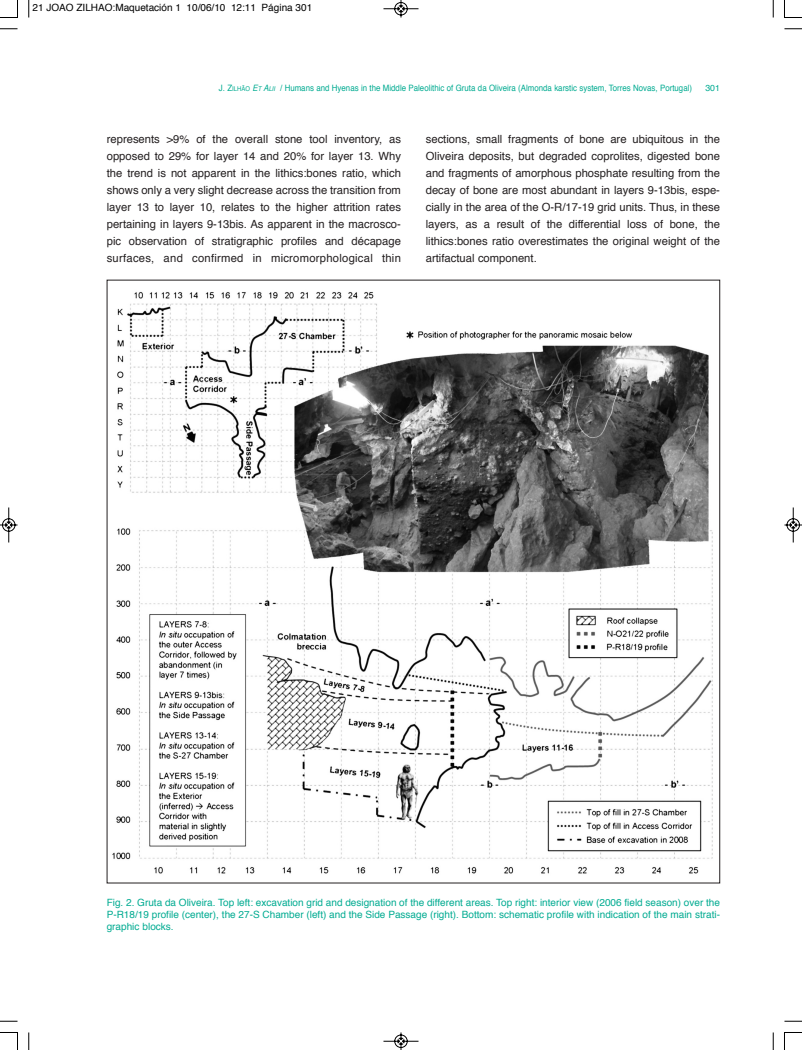
<style>
.page{position:relative;width:802px;height:1050px;background:#fff}
.page>*{position:absolute;margin:0;border:0;box-sizing:border-box;transform-origin:0 0}
.t1{font:11.25px/17px "Helvetica";color:#231f20;text-align:justify}
.t2{font:10px/12px "Helvetica";color:#00ab91;text-align:justify}
.t3{font:10px "Helvetica";color:#000}
.t4{font:8.75px "Helvetica";color:#00ab91;scale:.9 1}
.t5{font:8.75px "Helvetica";color:#00ab91}
.s1{font-size:6.5px}
.s2{font-style:italic}
.s3{font-style:italic;font-size:6.5px}
</style>
<div class="page">
<img style="left:112px;top:292px;width:601px;height:582px">
<svg style="left:28px;top:0;width:2px;height:18px"></svg>
<svg style="left:0;top:28px;width:18px;height:2px"></svg>
<svg style="left:773px;top:0;width:1px;height:18px"></svg>
<svg style="left:784px;top:28px;width:18px;height:2px"></svg>
<svg style="left:28px;top:1032px;width:2px;height:18px"></svg>
<svg style="left:0;top:1021px;width:18px;height:1px"></svg>
<svg style="left:773px;top:1032px;width:1px;height:18px"></svg>
<svg style="left:784px;top:1021px;width:18px;height:1px"></svg>
<svg style="left:0;top:0;width:18px;height:18px"></svg>
<svg style="left:784px;top:0;width:18px;height:18px"></svg>
<svg style="left:0;top:1032px;width:18px;height:18px"></svg>
<svg style="left:784px;top:1032px;width:18px;height:18px"></svg>
<svg style="left:383px;top:0;width:36px;height:18px"></svg>
<svg style="left:383px;top:1032px;width:36px;height:18px"></svg>
<svg style="left:0;top:507px;width:18px;height:36px"></svg>
<svg style="left:784px;top:507px;width:18px;height:36px"></svg>
<p class="t3" style="left:32px;top:4px;width:281px">21 JOAO ZILHAO:Maquetación 1 10/06/10 12:11 Página 301</p>
<p class="t4" style="left:219px;top:84px;width:527px">J. Z<span class="s1">ILHãO</span> <span class="s2">E</span><span class="s3">T</span> <span class="s2">A</span><span class="s3">LII</span> / Humans and Hyenas in the Middle Paleolithic of Gruta da Oliveira (Almonda karstic system, Torres Novas, Portugal)</p>
<p class="t5" style="left:705px;top:84px;width:16px">301</p>
<p class="t1" style="left:107px;top:132px;width:296px">represents &gt;9% of the overall stone tool inventory, as opposed to 29% for layer 14 and 20% for layer 13. Why the trend is not apparent in the lithics:bones ratio, which shows only a very slight decrease across the transition from layer 13 to layer 10, relates to the higher attrition rates pertaining in layers 9-13bis. As apparent in the macrosco&shy;pic observation of stratigraphic profiles and décapage surfaces, and confirmed in micromorphological thin</p>
<p class="t1" style="left:426px;top:132px;width:296px">sections, small fragments of bone are ubiquitous in the Oliveira deposits, but degraded coprolites, digested bone and fragments of amorphous phosphate resulting from the decay of bone are most abundant in layers 9-13bis, espe&shy;cially in the area of the O-R/17-19 grid units. Thus, in these layers, as a result of the differential loss of bone, the lithics:bones ratio overestimates the original weight of the artifactual component.</p>
<p class="t2" style="left:107px;top:897px;width:615px">Fig. 2. Gruta da Oliveira. Top left: excavation grid and designation of the different areas. Top right: interior view (2006 field season) over the P-R18/19 profile (center), the 27-S Chamber (left) and the Side Passage (right). Bottom: schematic profile with indication of the main strati&shy;graphic blocks.</p>
</div>
